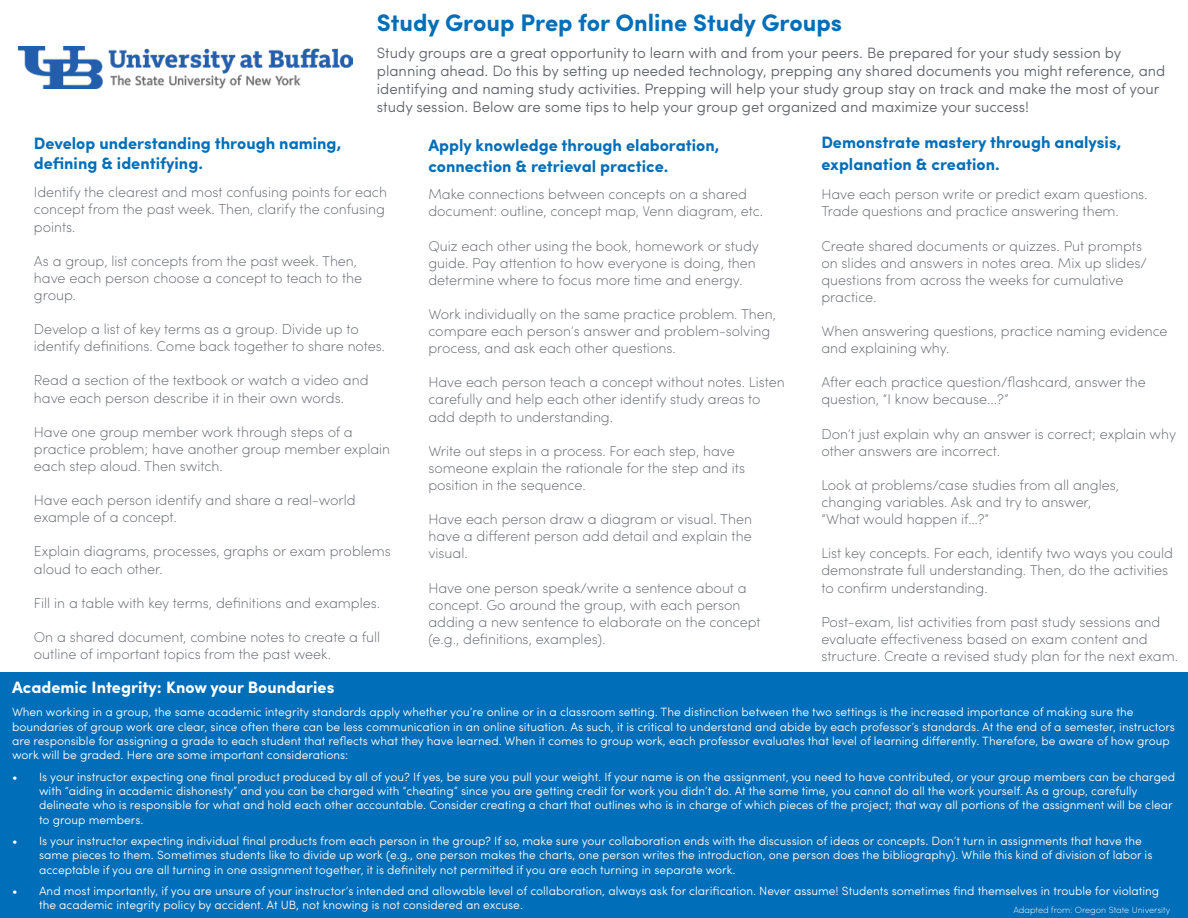
<style>
.page{position:relative;width:1188px;height:918px;background:#fff}
.page>*{position:absolute;margin:0;border:0;box-sizing:border-box;transform-origin:0 0}
.t1{font:700 24px "Sofia Pro";color:#006eb9}
.t2{font:700 16.5px/21.6px "Sofia Pro";color:#006eb9}
.t3{font:700 16.5px "Sofia Pro";color:#fff}
.t4{font:300 15px/18px "Sofia Pro";color:#5f636a}
.List{font:200 14.25px/17.1px "Sofia Pro";color:#5f636a}
.t5{font:300 12px/14.4px "Sofia Pro";color:#fff}
.t6{font:200 9px "Sofia Pro";color:#fff}
</style>
<div class="page">
<div style="left:0;top:672px;width:1188px;height:246px;background:#006eb9"></div>
<img style="left:19px;top:47px;width:334px;height:42px">
<h1 class="t1" style="left:377px;top:5px;width:467px">Study Group Prep for Online Study Groups</h1>
<p class="t4" style="left:377px;top:43px;width:790px">Study groups are a great opportunity to learn with and from your peers. Be prepared for your study session by planning ahead. Do this by setting up needed technology, prepping any shared documents you might reference, and identifying and naming study activities. Prepping will help your study group stay on track and make the most of your study session. Below are some tips to help your group get organized and maximize your success!</p>
<h2 class="t2" style="left:34px;top:132px;width:309px;line-height:19.8px">Develop understanding through naming, defining &amp; identifying.</h2>
<p class="List" style="left:34px;top:183px;width:355px">Identify the clearest and most confusing points for each concept from the past week. Then, clarify the confusing points.</p>
<p class="List" style="left:34px;top:252px;width:330px">As a group, list concepts from the past week. Then, have each person choose a concept to teach to the group.</p>
<p class="List" style="left:34px;top:320px;width:353px">Develop a list of key terms as a group. Divide up to identify definitions. Come back together to share notes.</p>
<p class="List" style="left:34px;top:371px;width:336px">Read a section of the textbook or watch a video and have each person describe it in their own words.</p>
<p class="List" style="left:34px;top:423px;width:358px">Have one group member work through steps of a practice problem; have another group member explain each step aloud. Then switch.</p>
<p class="List" style="left:34px;top:491px;width:323px">Have each person identify and share a real-world example of a concept.</p>
<p class="List" style="left:34px;top:542px;width:358px">Explain diagrams, processes, graphs or exam problems aloud to each other.</p>
<p class="List" style="left:34px;top:594px;width:348px">Fill in a table with key terms, definitions and examples.</p>
<p class="List" style="left:34px;top:628px;width:348px">On a shared document, combine notes to create a full outline of important topics from the past week.</p>
<h2 class="t2" style="left:428px;top:133px;width:293px">Apply knowledge through elaboration, connection &amp; retrieval practice.</h2>
<p class="List" style="left:428px;top:185px;width:336px">Make connections between concepts on a shared document: outline, concept map, Venn diagram, etc.</p>
<p class="List" style="left:428px;top:236px;width:332px">Quiz each other using the book, homework or study guide. Pay attention to how everyone is doing, then determine where to focus more time and energy.</p>
<p class="List" style="left:428px;top:305px;width:349px">Work individually on the same practice problem. Then, compare each person’s answer and problem-solving process, and ask each other questions.</p>
<p class="List" style="left:428px;top:373px;width:358px">Have each person teach a concept without notes. Listen carefully and help each other identify study areas to add depth to understanding.</p>
<p class="List" style="left:428px;top:441px;width:308px">Write out steps in a process. For each step, have</p>
<p class="List" style="left:428px;top:476px;width:159px">position in the sequence.</p>
<p class="List" style="left:428px;top:459px;width:318px">someone explain the rationale for the step and its</p>
<p class="List" style="left:428px;top:510px;width:325px;text-align:justify">Have each person draw a diagram or visual. Then have a different person add detail and explain the visual.</p>
<p class="List" style="left:428px;top:578px;width:334px">Have one person speak/write a sentence about a concept. Go around the group, with each person adding a new sentence to elaborate on the concept (e.g., definitions, examples).</p>
<h2 class="t2" style="left:821px;top:131px;width:302px">Demonstrate mastery through analysis, explanation &amp; creation.</h2>
<p class="List" style="left:821px;top:185px;width:328px">Have each person write or predict exam questions.<br>Trade questions and practice answering them.</p>
<p class="List" style="left:821px;top:236px;width:327px">Create shared documents or quizzes. Put prompts on slides and answers in notes area. Mix up slides/ questions from across the weeks for cumulative practice.</p>
<p class="List" style="left:821px;top:322px;width:348px">When answering questions, practice naming evidence and explaining why.</p>
<p class="List" style="left:821px;top:373px;width:326px">After each practice question/flashcard, answer the question, “I know because...?”</p>
<p class="List" style="left:821px;top:424px;width:356px">Don’t just explain why an answer is correct; explain why other answers are incorrect.</p>
<p class="List" style="left:821px;top:476px;width:299px">Look at problems/case studies from all angles, changing variables. Ask and try to answer, “What would happen if…?”</p>
<p class="List" style="left:821px;top:544px;width:353px">List key concepts. For each, identify two ways you could demonstrate full understanding. Then, do the activities to confirm understanding.</p>
<p class="List" style="left:821px;top:612px;width:358px">Post-exam, list activities from past study sessions and evaluate effectiveness based on exam content and structure. Create a revised study plan for the next exam.</p>
<h3 class="t3" style="left:12px;top:675px;width:324px">Academic Integrity: Know your Boundaries</h3>
<p class="t5" style="left:12px;top:704px;width:1165px">When working in a group, the same academic integrity standards apply whether you’re online or in a classroom setting. The distinction between the two settings is the increased importance of making sure the boundaries of group work are clear, since often there can be less communication in an online situation. As such, it is critical to understand and abide by each professor’s standards. At the end of a semester, instructors are responsible for assigning a grade to each student that reflects what they have learned. When it comes to group work, each professor evaluates that level of learning differently. Therefore, be aware of how group work will be graded. Here are some important considerations:</p>
<p class="t5" style="left:39px;top:768px;width:1138px;text-indent:-27px">• Is your instructor expecting one final product produced by all of you? If yes, be sure you pull your weight. If your name is on the assignment, you need to have contributed, or your group members can be charged with “aiding in academic dishonesty” and you can be charged with “cheating” since you are getting credit for work you didn’t do. At the same time, you cannot do all the work yourself. As a group, carefully delineate who is responsible for what and hold each other accountable. Consider creating a chart that outlines who is in charge of which pieces of the project; that way all portions of the assignment will be clear to group members.</p>
<p class="t5" style="left:39px;top:833px;width:1115px;text-indent:-27px">• Is your instructor expecting individual final products from each person in the group? If so, make sure your collaboration ends with the discussion of ideas or concepts. Don’t turn in assignments that have the same pieces to them. Sometimes students like to divide up work (e.g., one person makes the charts, one person writes the introduction, one person does the bibliography). While this kind of division of labor is acceptable if you are all turning in one assignment together, it is definitely not permitted if you are each turning in separate work.</p>
<p class="t5" style="left:39px;top:883px;width:1122px;text-indent:-27px">• And most importantly, if you are unsure of your instructor’s intended and allowable level of collaboration, always ask for clarification. Never assume! Students sometimes find themselves in trouble for violating the academic integrity policy by accident. At UB, not knowing is not considered an excuse.</p>
<p class="t6" style="left:1013px;top:903px;width:159px">Adapted from: Oregon State University</p>
</div>
